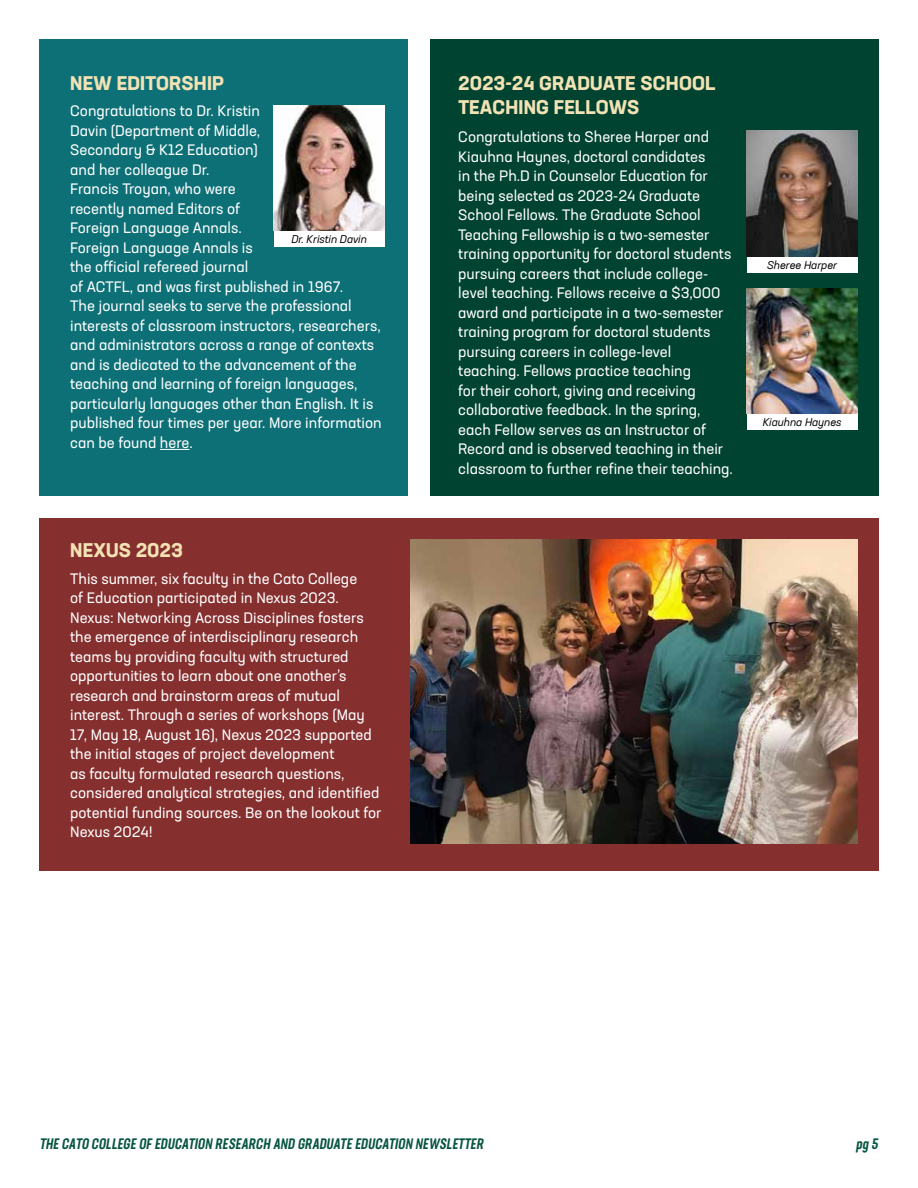
<style>
.page{position:relative;width:918px;height:1188px;background:#fff}
.page>*{position:absolute;margin:0;border:0;box-sizing:border-box;transform-origin:0 0}
.t1{font:700 19.5px/24px "Neusa Next Std";letter-spacing:.01em;color:#f2e2b4}
.t2{font:15px/19.5px "Neusa Next Std";color:#fff}
.t3{font:italic 500 15px "Neusa Next Std Compact";color:#085542}
.t4{font:italic 11.1px "Neusa Next Std";color:#000}
</style>
<div class="page">
<div style="left:39px;top:39px;width:368px;height:457px;background:#0d7076"></div>
<div style="left:430px;top:39px;width:449px;height:457px;background:#004330"></div>
<div style="left:39px;top:518px;width:840px;height:353px;background:#852f2e"></div>
<svg style="left:160px;top:449px;width:29px;height:1px"></svg>
<div style="left:274px;top:230px;width:110px;height:17px;background:#fff"></div>
<img style="left:274px;top:105px;width:110px;height:125px">
<div style="left:747px;top:413px;width:111px;height:17px;background:#fff"></div>
<img style="left:747px;top:288px;width:111px;height:125px">
<div style="left:747px;top:256px;width:111px;height:17px;background:#fff"></div>
<img style="left:747px;top:131px;width:111px;height:125px">
<img style="left:411px;top:539px;width:447px;height:304px">
<h1 class="t1" style="left:70px;top:70px;width:155px">NEW EDITORSHIP</h1>
<h1 class="t1" style="left:458px;top:70px;width:259px">2023-24 GRADUATE SCHOOL<br>TEACHING FELLOWS</h1>
<p class="t2" style="left:70px;top:101px;width:313px">Congratulations to Dr. Kristin<br>Davin (Department of Middle,<br>Secondary &amp; K12 Education)<br>and her colleague Dr.<br>Francis Troyan, who were<br>recently named Editors of<br>Foreign Language Annals.<br>Foreign Language Annals is<br>the official refereed journal<br>of ACTFL, and was first published in 1967.<br>The journal seeks to serve the professional interests of classroom instructors, researchers, and administrators across a range of contexts and is dedicated to the advancement of the teaching and learning of foreign languages, particularly languages other than English. It is published four times per year. More information can be found here.</p>
<p class="t2" style="left:458px;top:127px;width:276px">Congratulations to Sheree Harper and Kiauhna Haynes, doctoral candidates<br>in the Ph.D in Counselor Education for being selected as 2023-24 Graduate School Fellows. The Graduate School Teaching Fellowship is a two-semester training opportunity for doctoral students pursuing careers that include college&shy;level teaching. Fellows receive a $3,000 award and participate in a two-semester training program for doctoral students pursuing careers in college-level teaching. Fellows practice teaching<br>for their cohort, giving and receiving collaborative feedback. In the spring, each Fellow serves as an Instructor of Record and is observed teaching in their classroom to further refine their teaching.</p>
<p class="t4" style="left:291px;top:232px;width:77px">Dr. Kristin Davin</p>
<h1 class="t1" style="left:70px;top:538px;width:114px">NEXUS 2023</h1>
<p class="t2" style="left:70px;top:569px;width:313px">This summer, six faculty in the Cato College<br>of Education participated in Nexus 2023.<br>Nexus: Networking Across Disciplines fosters the emergence of interdisciplinary research teams by providing faculty with structured opportunities to learn about one another’s research and brainstorm areas of mutual interest. Through a series of workshops (May 17, May 18, August 16), Nexus 2023 supported the initial stages of project development<br>as faculty formulated research questions, considered analytical strategies, and identified potential funding sources. Be on the lookout for Nexus 2024!</p>
<p class="t4" style="left:767px;top:258px;width:71px">Sheree Harper</p>
<p class="t4" style="left:763px;top:415px;width:80px">Kiauhna Haynes</p>
<p class="t3" style="left:39px;top:1134px;width:448px">THE CATO COLLEGE OF EDUCATION RESEARCH AND GRADUATE EDUCATION NEWSLETTER</p>
<p class="t3" style="left:856px;top:1134px;width:26px">pg 5</p>
</div>
